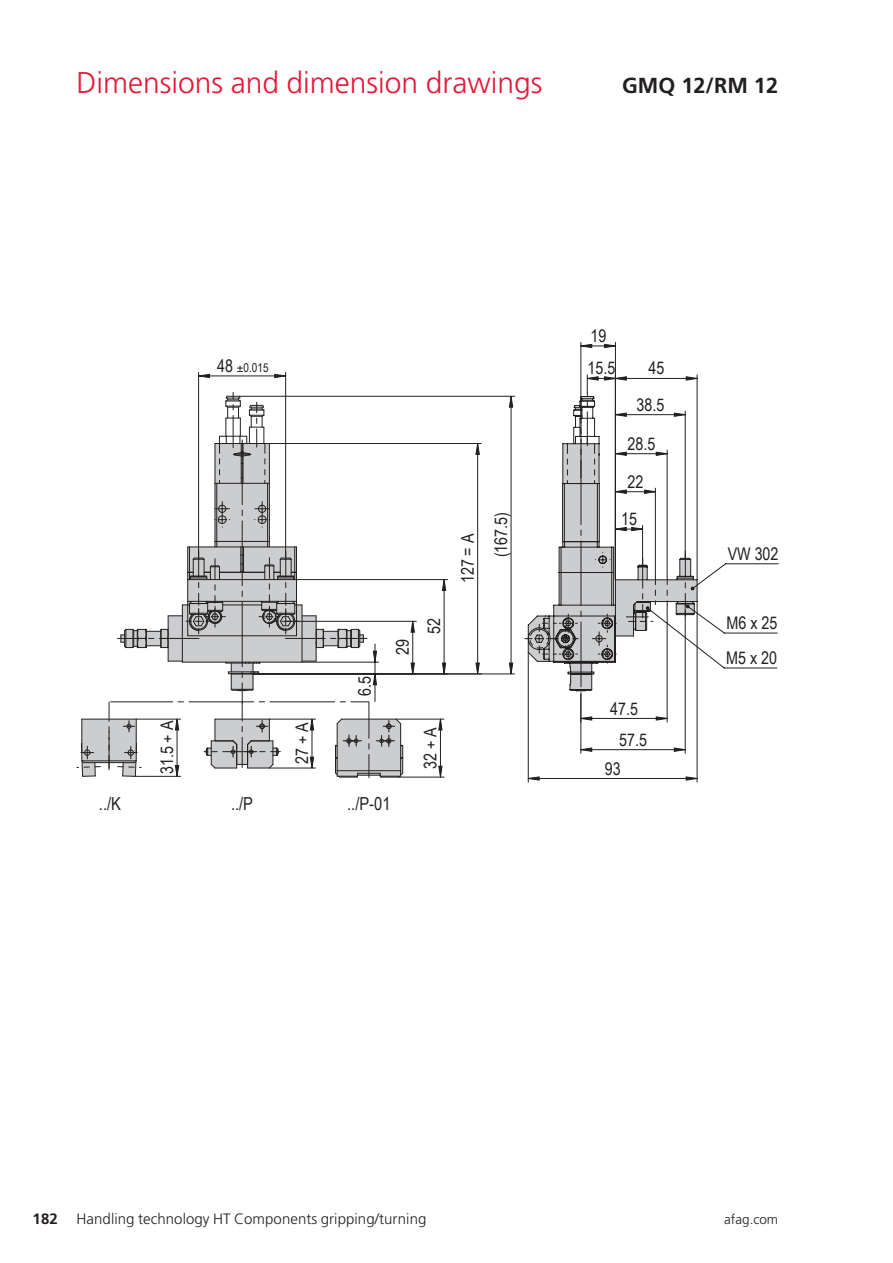
<style>
.page{position:relative;width:893px;height:1263px;background:#fff}
.page>*{position:absolute;margin:0;border:0;box-sizing:border-box;transform-origin:0 0}
.t1{font:300 30px "Frutiger LT Pro";color:#e51836}
.t2{font:700 21.75px "Frutiger LT Pro";color:#231f20}
.t3{font:17.85px "Arial Narrow";color:#231f20}
.t4{font:17.4px/33.5px "Arial Narrow";color:#231f20}
.t5{font:300 15px "Frutiger LT Pro";letter-spacing:.005em;color:#231f20}
.t6{font:300 13.5px "Frutiger LT Pro";color:#231f20}
.t7{font:12.15px "Arial Narrow";color:#231f20}
.s1{font-size:17.4px}
.s2{font-weight:700}
</style>
<div class="page">
<svg style="left:581px;top:343px;width:34px;height:5px"></svg>
<svg style="left:581px;top:747px;width:104px;height:5px"></svg>
<svg style="left:199px;top:373px;width:86px;height:5px"></svg>
<svg style="left:508px;top:395px;width:6px;height:13px"></svg>
<svg style="left:508px;top:662px;width:6px;height:13px"></svg>
<svg style="left:475px;top:444px;width:5px;height:11px"></svg>
<svg style="left:475px;top:662px;width:5px;height:13px"></svg>
<svg style="left:410px;top:620px;width:5px;height:13px"></svg>
<svg style="left:410px;top:662px;width:5px;height:13px"></svg>
<svg style="left:438px;top:718px;width:5px;height:13px"></svg>
<svg style="left:438px;top:765px;width:5px;height:12px"></svg>
<svg style="left:442px;top:580px;width:4px;height:95px"></svg>
<svg style="left:527px;top:776px;width:170px;height:5px"></svg>
<hr style="left:615px;top:342px;width:1px;height:238px;background:#231f20">
<hr style="left:580px;top:342px;width:1px;height:60px;background:#231f20">
<hr style="left:581px;top:345px;width:34px;height:1px;background:#231f20">
<hr style="left:580px;top:694px;width:1px;height:59px;background:#231f20">
<hr style="left:685px;top:604px;width:1px;height:149px;background:#231f20">
<hr style="left:581px;top:749px;width:104px;height:1px;background:#231f20">
<hr style="left:198px;top:372px;width:1px;height:187px;background:#231f20">
<hr style="left:285px;top:372px;width:1px;height:187px;background:#231f20">
<hr style="left:199px;top:375px;width:87px;height:1px;background:#231f20">
<hr style="left:511px;top:396px;width:1px;height:278px;background:#231f20">
<hr style="left:239px;top:396px;width:276px;height:1px;background:#231f20">
<hr style="left:253px;top:673px;width:262px;height:1px;background:#231f20">
<hr style="left:477px;top:443px;width:1px;height:231px;background:#231f20">
<hr style="left:269px;top:443px;width:212px;height:1px;background:#231f20">
<hr style="left:412px;top:621px;width:1px;height:53px;background:#231f20">
<hr style="left:286px;top:621px;width:130px;height:1px;background:#231f20">
<hr style="left:440px;top:719px;width:1px;height:58px;background:#231f20">
<hr style="left:396px;top:719px;width:48px;height:1px;background:#231f20">
<hr style="left:398px;top:777px;width:46px;height:1px;background:#231f20">
<hr style="left:296px;top:579px;width:152px;height:1px;background:#231f20">
<hr style="left:444px;top:580px;width:1px;height:94px;background:#231f20">
<hr style="left:528px;top:652px;width:1px;height:130px;background:#231f20">
<hr style="left:697px;top:601px;width:1px;height:181px;background:#231f20">
<hr style="left:528px;top:778px;width:169px;height:1px;background:#231f20">
<svg style="left:77px;top:392px;width:327px;height:386px"></svg>
<svg style="left:525px;top:375px;width:254px;height:347px"></svg>
<h1 class="t1" style="left:77px;top:65px;width:467px">Dimensions and dimension drawings</h1>
<p class="t2" style="left:622px;top:72px;width:157px">GMQ 12/RM 12</p>
<p class="t7" style="left:217px;top:359px;width:53px"><span class="s1">48</span> ±0.015</p>
<p class="t4" style="left:347px;top:696px;width:21px;rotate:-90deg">6.5</p>
<p class="t4" style="left:385px;top:655px;width:17px;rotate:-90deg">29</p>
<p class="t4" style="left:150px;top:774px;width:55px;rotate:-90deg">31.5 + A</p>
<p class="t4" style="left:284px;top:764px;width:43px;rotate:-90deg">27 + A</p>
<p class="t3" style="left:99px;top:790px;width:24px">../K</p>
<p class="t3" style="left:231px;top:790px;width:24px">../P</p>
<p class="t3" style="left:347px;top:790px;width:45px">../P-01</p>
<p class="t4" style="left:417px;top:634px;width:17px;rotate:-90deg">52</p>
<p class="t4" style="left:413px;top:769px;width:43px;rotate:-90deg">32+ A</p>
<p class="t4" style="left:450px;top:557px;width:47px;text-indent:-26px;rotate:-90deg">127 = A (167.5)</p>
<p class="t4" style="left:590px;top:318px;width:17px">19</p>
<p class="t4" style="left:587px;top:351px;width:29px">15.5</p>
<p class="t4" style="left:648px;top:351px;width:17px">45</p>
<p class="t4" style="left:636px;top:387px;width:29px">38.5</p>
<p class="t4" style="left:627px;top:426px;width:29px">28.5</p>
<p class="t4" style="left:628px;top:464px;width:17px">22</p>
<p class="t4" style="left:621px;top:502px;width:17px">15</p>
<p class="t4" style="left:610px;top:691px;width:29px">47.5</p>
<p class="t4" style="left:619px;top:722px;width:29px">57.5</p>
<p class="t4" style="left:605px;top:751px;width:17px">93</p>
<p class="t4" style="left:728px;top:536px;width:52px">VW 302</p>
<p class="t4" style="left:726px;top:604px;width:53px;line-height:35.1px">M6 x 25<br>M5 x 20</p>
<p class="t5" style="left:33px;top:1210px;width:395px"><span class="s2">182</span> Handling technology HT Components gripping/turning</p>
<p class="t6" style="left:724px;top:1211px;width:55px">afag.com</p>
</div>
